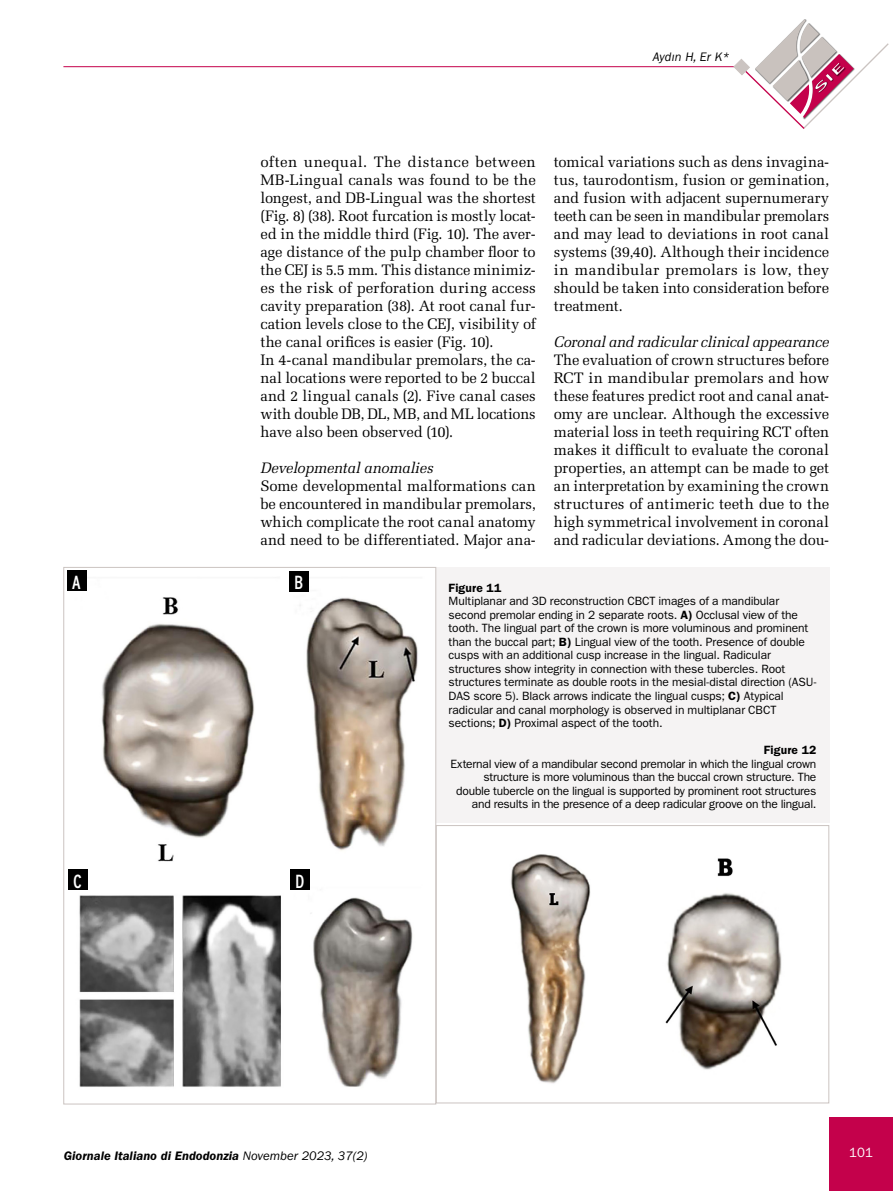
<style>
.page{position:relative;width:893px;height:1191px;background:#fff}
.page>*{position:absolute;margin:0;border:0;box-sizing:border-box;transform-origin:0 0}
._004_TES{font:condensed 18.9px "Interstate";color:#fff}
._004_TES-2{font:15.15px/18px "Melior LT Std";letter-spacing:-.01em;color:#000;text-align:justify}
._004_TES-3{font:italic 15.15px "Melior LT Std";letter-spacing:-.015em;color:#000}
.t1{font:13.5px "ITC Franklin Gothic Std";color:#fff}
.t2{font:italic 600 12.75px "ITC Franklin Gothic Std";color:#000}
.t3{font:italic 12.75px "ITC Franklin Gothic Std";letter-spacing:.01em;color:#000}
._010_DIDA{font:12px/13.5px "ITC Franklin Gothic Std";letter-spacing:-.01em;color:#000}
._010_DIDA-2{font:600 12px "ITC Franklin Gothic Std";letter-spacing:.015em;color:#000}
.s1{font-family:"Franklin Gothic";font-weight:600}
.s2{font-weight:400}
</style>
<div class="page">
<div style="left:829px;top:1118px;width:64px;height:73px;background:#c4014b"></div>
<hr style="left:63px;top:66px;width:678px;height:1px;background:#c4014b">
<svg style="left:734px;top:19px;width:155px;height:110px"></svg>
<div style="left:436px;top:568px;width:393px;height:255px;background:#f5f3f3"></div>
<img style="left:79px;top:577px;width:339px;height:510px">
<img style="left:511px;top:854px;width:271px;height:230px">
<div style="left:436px;top:825px;width:393px;height:278px;border:1px solid #cbc4c1"></div>
<div style="left:67px;top:570px;width:19px;height:21px;background:#000"></div>
<div style="left:289px;top:570px;width:19px;height:21px;background:#000"></div>
<div style="left:68px;top:869px;width:19px;height:21px;background:#000"></div>
<div style="left:290px;top:869px;width:19px;height:21px;background:#000"></div>
<p class="t3" style="left:653px;top:49px;width:78px">Aydın H, Er K*</p>
<p class="_004_TES-2" style="left:260px;top:153px;width:277px">often unequal. The distance between MB-Lingual canals was found to be the longest, and DB-Lingual was the shortest (Fig. 8) (38). Root furcation is mostly locat&shy;ed in the middle third (Fig. 10). The aver&shy;age distance of the pulp chamber floor to the CEJ is 5.5 mm. This distance minimiz&shy;es the risk of perforation during access cavity preparation (38). At root canal fur&shy;cation levels close to the CEJ, visibility of the canal orifices is easier (Fig. 10).</p>
<p class="_004_TES-2" style="left:260px;top:351px;width:277px">In 4-canal mandibular premolars, the ca&shy;nal locations were reported to be 2 buccal and 2 lingual canals (2). Five canal cases with double DB, DL, MB, and ML locations have also been observed (10).</p>
<p class="_004_TES-3" style="left:260px;top:459px;width:174px">Developmental anomalies</p>
<p class="_004_TES-2" style="left:260px;top:477px;width:277px">Some developmental malformations can be encountered in mandibular premolars, which complicate the root canal anatomy and need to be differentiated. Major ana-</p>
<p class="_004_TES-2" style="left:554px;top:153px;width:277px">tomical variations such as dens invagina&shy;tus, taurodontism, fusion or gemination, and fusion with adjacent supernumerary teeth can be seen in mandibular premolars and may lead to deviations in root canal systems (39,40). Although their incidence in mandibular premolars is low, they should be taken into consideration before treatment.</p>
<p class="_004_TES-3" style="left:554px;top:333px;width:277px">Coronal and radicular clinical appearance</p>
<p class="_004_TES-2" style="left:554px;top:351px;width:277px">The evaluation of crown structures before RCT in mandibular premolars and how these features predict root and canal anat&shy;omy are unclear. Although the excessive material loss in teeth requiring RCT often makes it difficult to evaluate the coronal properties, an attempt can be made to get an interpretation by examining the crown structures of antimeric teeth due to the high symmetrical involvement in coronal and radicular deviations. Among the dou-</p>
<p class="_004_TES" style="left:72px;top:571px;width:11px">A</p>
<p class="_004_TES" style="left:294px;top:571px;width:11px">B</p>
<p class="_004_TES" style="left:73px;top:870px;width:10px">C</p>
<p class="_004_TES" style="left:295px;top:870px;width:11px">D</p>
<p class="_010_DIDA-2" style="left:449px;top:581px;width:54px">Figure 11</p>
<p class="_010_DIDA" style="left:449px;top:594px;width:369px">Multiplanar and 3D reconstruction CBCT images of a mandibular second premolar ending in 2 separate roots. <span class="s1">A)</span> Occlusal view of the tooth. The lingual part of the crown is more voluminous and prominent than the buccal part; <span class="s1">B)</span> Lingual view of the tooth. Presence of double cusps with an additional cusp increase in the lingual. Radicular structures show integrity in connection with these tubercles. Root structures terminate as double roots in the mesial-distal direction (ASU-DAS score 5). Black arrows indicate the lingual cusps; <span class="s1">C)</span> Atypical radicular and canal morphology is observed in multiplanar CBCT sections; <span class="s1">D)</span> Proximal aspect of the tooth.</p>
<p class="_010_DIDA-2" style="left:764px;top:743px;width:54px">Figure 12</p>
<p class="_010_DIDA" style="left:450px;top:756px;width:368px;text-align:right">External view of a mandibular second premolar in which the lingual crown structure is more voluminous than the buccal crown structure. The double tubercle on the lingual is supported by prominent root structures and results in the presence of a deep radicular groove on the lingual.</p>
<p class="t2" style="left:64px;top:1148px;width:305px">Giornale Italiano di Endodonzia <span class="s2">November 2023, 37(2)</span></p>
<p class="t1" style="left:849px;top:1144px;width:25px">101</p>
</div>
